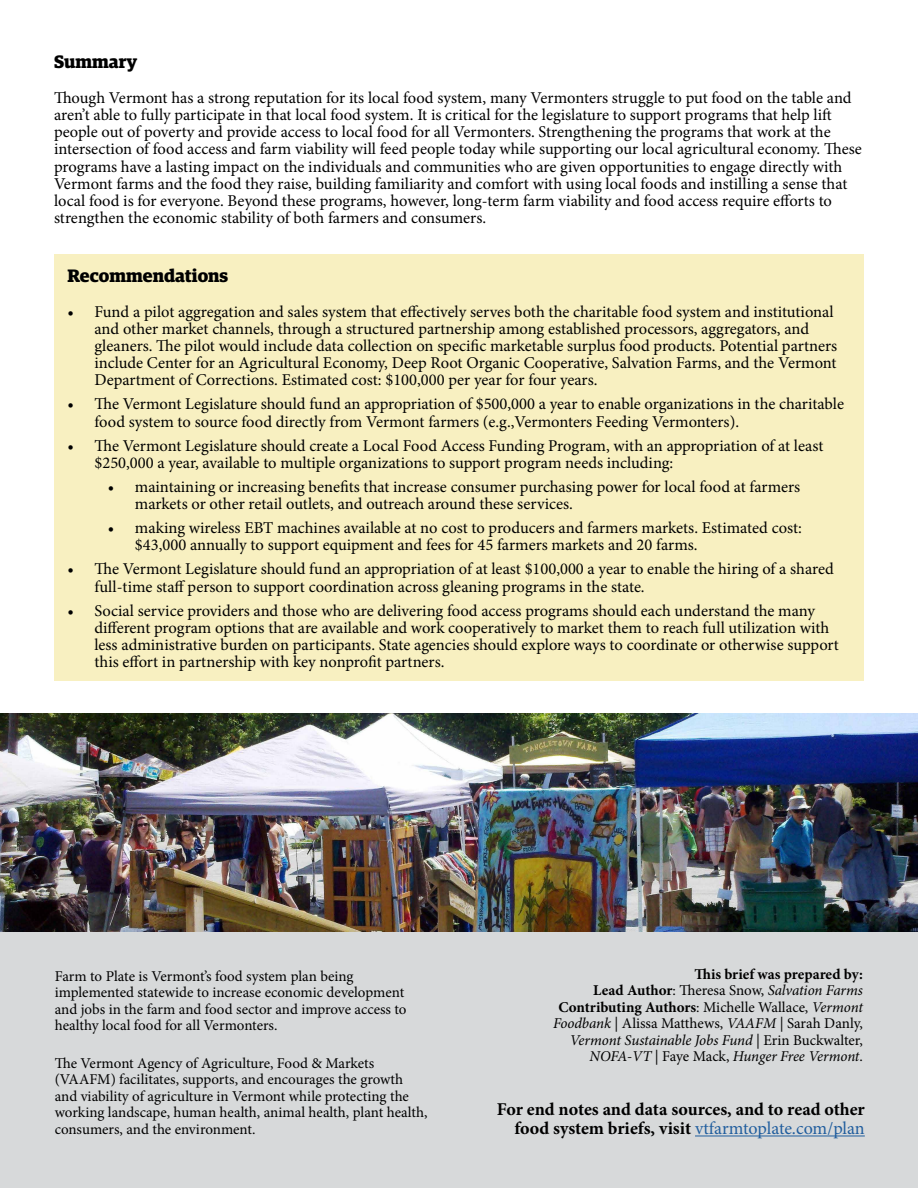
<style>
.page{position:relative;width:918px;height:1188px;background:#fff}
.page>*{position:absolute;margin:0;border:0;box-sizing:border-box;transform-origin:0 0}
.t1{font:700 18px/19.5px "Minion Pro";letter-spacing:-.005em;color:#000;text-align:right}
.t2{font:700 18px "Guardian Egyp";color:#000}
.t3{font:16.5px/17.2px "Minion Pro";color:#000}
.t4{font:15px/16.5px "Minion Pro";letter-spacing:-.005em;color:#000}
.s1{font-weight:700}
.s2{font-style:italic}
.s3{font-weight:400;color:#215e9e}
</style>
<div class="page">
<div style="left:0;top:932px;width:918px;height:256px;background:#d7d9da"></div>
<img style="left:0;top:714px;width:918px;height:218px">
<div style="left:54px;top:254px;width:810px;height:427px;background:#f8f0c1"></div>
<hr style="left:695px;top:1136px;width:170px;height:1px;background:#215e9e">
<p class="t2" style="left:54px;top:48px;width:85px">Summary</p>
<p class="t3" style="left:54px;top:89px;width:809px">Though Vermont has a strong reputation for its local food system, many Vermonters struggle to put food on the table and aren’t able to fully participate in that local food system. It is critical for the legislature to support programs that help lift people out of poverty and provide access to local food for all Vermonters. Strengthening the programs that work at the intersection of food access and farm viability will feed people today while supporting our local agricultural economy. These programs have a lasting impact on the individuals and communities who are given opportunities to engage directly with Vermont farms and the food they raise, building familiarity and comfort with using local foods and instilling a sense that local food is for everyone. Beyond these programs, however, long-term farm viability and food access require efforts to strengthen the economic stability of both farmers and consumers.</p>
<p class="t2" style="left:68px;top:262px;width:162px">Recommendations</p>
<p class="t3" style="left:94px;top:303px;width:744px;text-indent:-27px">• Fund a pilot aggregation and sales system that effectively serves both the charitable food system and institutional and other market channels, through a structured partnership among established processors, aggregators, and gleaners. The pilot would include data collection on specific marketable surplus food products. Potential partners include Center for an Agricultural Economy, Deep Root Organic Cooperative, Salvation Farms, and the Vermont Department of Corrections. Estimated cost: $100,000 per year for four years.</p>
<p class="t3" style="left:94px;top:396px;width:751px;text-indent:-27px">• The Vermont Legislature should fund an appropriation of $500,000 a year to enable organizations in the charitable food system to source food directly from Vermont farmers (e.g.,Vermonters Feeding Vermonters).</p>
<p class="t3" style="left:94px;top:437px;width:730px;text-indent:-27px">• The Vermont Legislature should create a Local Food Access Funding Program, with an appropriation of at least $250,000 a year, available to multiple organizations to support program needs including:</p>
<p class="t3" style="left:135px;top:478px;width:667px;text-indent:-27px">• maintaining or increasing benefits that increase consumer purchasing power for local food at farmers markets or other retail outlets, and outreach around these services.</p>
<p class="t3" style="left:135px;top:519px;width:668px;text-indent:-27px">• making wireless EBT machines available at no cost to producers and farmers markets. Estimated cost: $43,000 annually to support equipment and fees for 45 farmers markets and 20 farms.</p>
<p class="t3" style="left:94px;top:561px;width:741px;text-indent:-27px">• The Vermont Legislature should fund an appropriation of at least $100,000 a year to enable the hiring of a shared full-time staff person to support coordination across gleaning programs in the state.</p>
<p class="t3" style="left:94px;top:602px;width:746px;text-indent:-27px">• Social service providers and those who are delivering food access programs should each understand the many different program options that are available and work cooperatively to market them to reach full utilization with less administrative burden on participants. State agencies should explore ways to coordinate or otherwise support this effort in partnership with key nonprofit partners.</p>
<p class="t4" style="left:55px;top:968px;width:353px">Farm to Plate is Vermont’s food system plan being implemented statewide to increase economic development and jobs in the farm and food sector and improve access to healthy local food for all Vermonters.</p>
<p class="t4" style="left:55px;top:1055px;width:374px">The Vermont Agency of Agriculture, Food &amp; Markets (VAAFM) facilitates, supports, and encourages the growth and viability of agriculture in Vermont while protecting the working landscape, human health, animal health, plant health, consumers, and the environment.</p>
<p class="t4" style="left:553px;top:966px;width:311px;text-align:right"><span class="s1">This brief was prepared by:<br>Lead Author</span>: Theresa Snow, <span class="s2">Salvation Farms </span><span class="s1">Contributing Authors</span>: Michelle Wallace, <span class="s2">Vermont Foodbank</span> | Alissa Matthews, <span class="s2">VAAFM</span> | Sarah Danly, <span class="s2">Vermont Sustainable Jobs Fund</span> | Erin Buckwalter, <span class="s2">NOFA-VT</span> | Faye Mack, <span class="s2">Hunger Free Vermont</span>.</p>
<p class="t1" style="left:497px;top:1099px;width:370px">For end notes and data sources, and to read other food system briefs, visit <span class="s3">vtfarmtoplate.com/plan</span></p>
</div>
